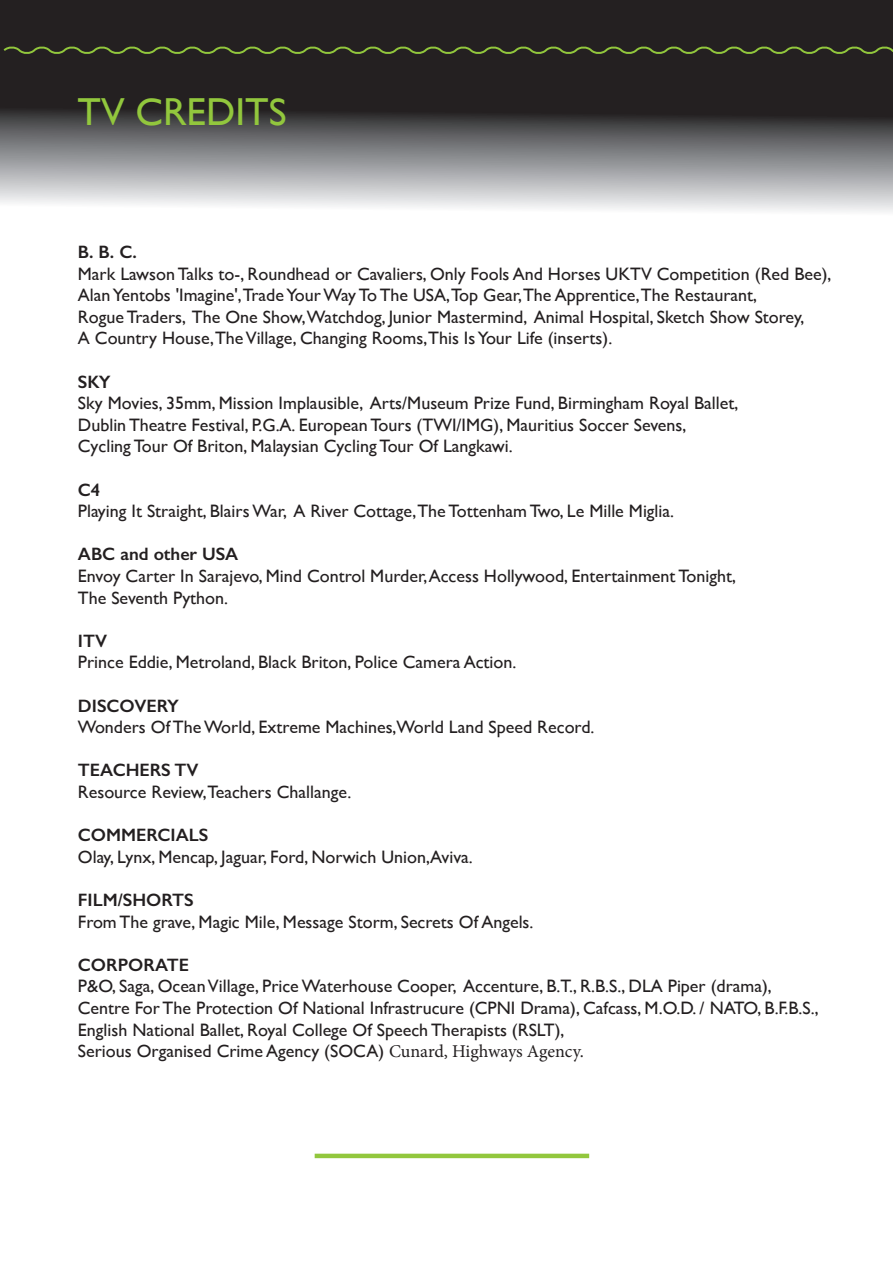
<style>
.page{position:relative;width:893px;height:1263px;background:#fff}
.page>*{position:absolute;margin:0;border:0;box-sizing:border-box;transform-origin:0 0}
.t1{font:39px "Gill Sans";color:#92c73d}
.t2{font:18px/21.6px "Gill Sans";color:#231f20}
.t3{font:600 18px "Gill Sans";color:#231f20}
.s1{font-family:"Minion Pro"}
</style>
<div class="page">
<svg style="left:1px;top:1px;width:891px;height:211px;background:#5c5b5c"></svg>
<svg style="left:1px;top:44px;width:892px;height:13px;background:#363b25"></svg>
<hr style="left:315px;top:1154px;width:274px;height:4px;background:#92c73d">
<h1 class="t1" style="left:77px;top:89px;width:211px">TV CREDITS</h1>
<p class="t3" style="left:78px;top:241px;width:60px">B. B. C.</p>
<p class="t2" style="left:78px;top:262px;width:755px">Mark Lawson Talks to-, Roundhead or Cavaliers, Only Fools And Horses UKTV Competition (Red Bee), Alan Yentobs 'Imagine',Trade Your Way To The USA,Top Gear,The Apprentice,The Restaurant,<br>Rogue Traders, The One Show,Watchdog, Junior Mastermind, Animal Hospital, Sketch Show Storey,<br>A Country House,The Village, Changing Rooms,This Is Your Life (inserts).</p>
<p class="t3" style="left:78px;top:371px;width:34px">SKY</p>
<p class="t2" style="left:78px;top:392px;width:662px">Sky Movies, 35mm, Mission Implausible, Arts/Museum Prize Fund, Birmingham Royal Ballet,<br>Dublin Theatre Festival, P.G.A. European Tours (TWI/IMG), Mauritius Soccer Sevens,<br>Cycling Tour Of Briton, Malaysian Cycling Tour Of Langkawi.</p>
<p class="t3" style="left:78px;top:479px;width:24px">C4</p>
<p class="t2" style="left:78px;top:500px;width:598px">Playing It Straight, Blairs War, A River Cottage,The Tottenham Two, Le Mille Miglia.</p>
<p class="t3" style="left:78px;top:543px;width:162px">ABC and other USA</p>
<p class="t2" style="left:78px;top:565px;width:660px">Envoy Carter In Sarajevo, Mind Control Murder, Access Hollywood, Entertainment Tonight,<br>The Seventh Python.</p>
<p class="t3" style="left:78px;top:630px;width:31px">ITV</p>
<p class="t2" style="left:78px;top:651px;width:440px">Prince Eddie, Metroland, Black Briton, Police Camera Action.</p>
<p class="t3" style="left:78px;top:695px;width:103px">DISCOVERY</p>
<p class="t2" style="left:78px;top:716px;width:518px">Wonders Of The World, Extreme Machines,World Land Speed Record.</p>
<p class="t3" style="left:78px;top:759px;width:122px">TEACHERS TV</p>
<p class="t2" style="left:78px;top:781px;width:275px">Resource Review,Teachers Challange.</p>
<p class="t3" style="left:78px;top:824px;width:132px">COMMERCIALS</p>
<p class="t2" style="left:78px;top:846px;width:396px">Olay, Lynx, Mencap, Jaguar, Ford, Norwich Union,Aviva.</p>
<p class="t3" style="left:78px;top:889px;width:117px">FILM/SHORTS</p>
<p class="t2" style="left:78px;top:910px;width:457px">From The grave, Magic Mile, Message Storm, Secrets Of Angels.</p>
<p class="t3" style="left:78px;top:954px;width:113px">CORPORATE</p>
<p class="t2" style="left:78px;top:975px;width:742px">P&amp;O, Saga, Ocean Village, Price Waterhouse Cooper, Accenture, B.T., R.B.S., DLA Piper (drama), Centre For The Protection Of National Infrastrucure (CPNI Drama), Cafcass, M.O.D. / NATO, B.F.B.S., English National Ballet, Royal College Of Speech Therapists (RSLT),<br>Serious Organised Crime Agency (SOCA) <span class="s1">Cunard, Highways Agency.</span></p>
</div>
